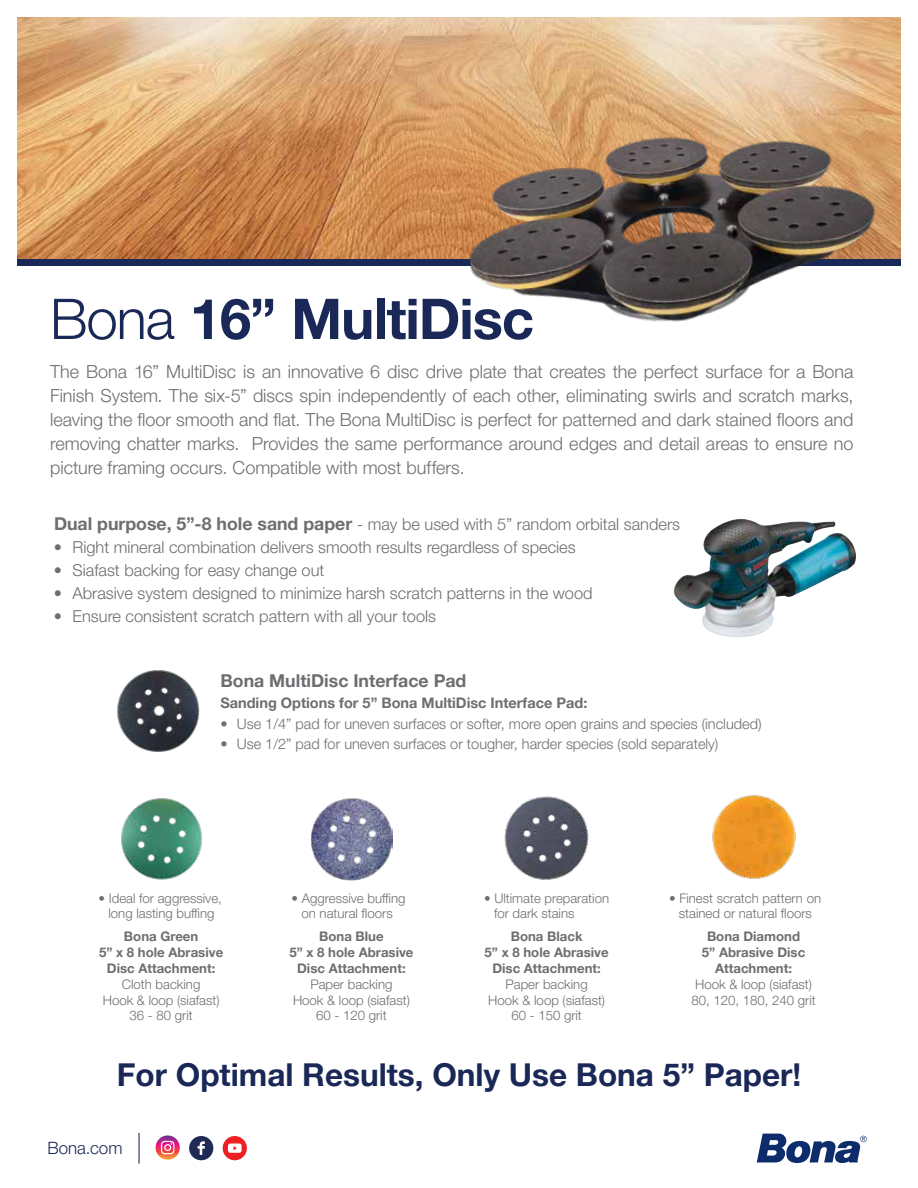
<style>
.page{position:relative;width:918px;height:1188px;background:#fff}
.page>*{position:absolute;margin:0;border:0;box-sizing:border-box;transform-origin:0 0}
.t1{font:700 56.25px "Helvetica Neue LT Pro";letter-spacing:-.02em;color:#1a2857}
.t2{font:700 31.5px "Helvetica Neue LT Pro";color:#1a2857}
.t3{font:300 18px/24px "Helvetica Neue LT Pro";color:#6d6e71;text-align:justify}
.t4{font:700 17.7px "Helvetica Neue LT Pro";color:#6d6e71}
.t5{font:300 16.95px "Helvetica Neue LT Pro";color:#1f2a55}
.t6{font:300 16.35px "Helvetica Neue LT Pro";color:#6d6e71}
.t7{font:300 14.55px "Helvetica Neue LT Pro";color:#6d6e71}
.t8{font:700 14.55px "Helvetica Neue LT Pro";color:#6d6e71}
.t9{font:300 13.2px/15.9px "Helvetica Neue LT Pro";color:#6d6e71;text-align:center}
.t10{font:700 13.2px/15.9px "Helvetica Neue LT Pro";color:#6d6e71;text-align:center}
.s1{font-weight:300}
.s2{font-weight:700;font-size:17.7px}
</style>
<div class="page">
<img style="left:17px;top:17px;width:884px;height:243px">
<div style="left:17px;top:260px;width:884px;height:6px;background:#1a2857"></div>
<img style="left:504px;top:796px;width:85px;height:84px">
<img style="left:311px;top:798px;width:82px;height:83px">
<img style="left:712px;top:795px;width:84px;height:84px">
<img style="left:117px;top:670px;width:83px;height:82px">
<img style="left:121px;top:798px;width:81px;height:82px">
<img style="left:457px;top:112px;width:432px;height:210px">
<img style="left:674px;top:519px;width:182px;height:118px">
<svg style="left:757px;top:1134px;width:110px;height:29px"></svg>
<svg style="left:156px;top:1135px;width:24px;height:25px"></svg>
<svg style="left:161px;top:1141px;width:13px;height:13px"></svg>
<div style="left:189px;top:1136px;width:24px;height:24px;background:#1f2a55;border-radius:50%"></div>
<svg style="left:198px;top:1141px;width:7px;height:14px"></svg>
<div style="left:223px;top:1136px;width:24px;height:24px;background:#ed2124;border-radius:50%"></div>
<svg style="left:228px;top:1144px;width:14px;height:9px"></svg>
<hr style="left:139px;top:1133px;width:1px;height:31px;background:#1f2a55">
<h1 class="t1" style="left:50px;top:284px;width:485px"><span class="s1">Bona</span> 16” MultiDisc</h1>
<p class="t3" style="left:50px;top:359px;width:805px">The Bona 16” MultiDisc is an innovative 6 disc drive plate that creates the perfect surface for a Bona Finish System. The six-5” discs spin independently of each other, eliminating swirls and scratch marks, leaving the floor smooth and flat. The Bona MultiDisc is perfect for patterned and dark stained floors and removing chatter marks. Provides the same performance around edges and detail areas to ensure no picture framing occurs. Compatible with most buffers.</p>
<p class="t6" style="left:54px;top:514px;width:628px"><span class="s2">Dual purpose, 5”-8 hole sand paper</span> - may be used with 5” random orbital sanders</p>
<p class="t6" style="left:54px;top:537px;width:523px">• Right mineral combination delivers smooth results regardless of species</p>
<p class="t6" style="left:54px;top:560px;width:272px">• Siafast backing for easy change out</p>
<p class="t6" style="left:54px;top:583px;width:540px">• Abrasive system designed to minimize harsh scratch patterns in the wood</p>
<p class="t6" style="left:54px;top:606px;width:384px">• Ensure consistent scratch pattern with all your tools</p>
<p class="t4" style="left:220px;top:669px;width:248px">Bona MultiDisc Interface Pad</p>
<p class="t8" style="left:220px;top:694px;width:368px">Sanding Options for 5” Bona MultiDisc Interface Pad:</p>
<p class="t7" style="left:220px;top:714px;width:543px">• Use 1/4” pad for uneven surfaces or softer, more open grains and species (included)</p>
<p class="t7" style="left:220px;top:735px;width:500px">• Use 1/2” pad for uneven surfaces or tougher, harder species (sold separately)</p>
<p class="t9" style="left:99px;top:891px;width:125px;line-height:14.9px">• Ideal for aggressive, long lasting buffing</p>
<p class="t10" style="left:99px;top:928px;width:126px">Bona Green<br>5” x 8 hole Abrasive<br>Disc Attachment:</p>
<p class="t9" style="left:103px;top:976px;width:118px">Cloth backing<br>Hook &amp; loop (siafast)<br>36 - 80 grit</p>
<p class="t9" style="left:292px;top:891px;width:115px;line-height:14.9px">• Aggressive buffing on natural floors</p>
<p class="t9" style="left:669px;top:891px;width:154px;line-height:14.9px">• Finest scratch pattern on stained or natural floors</p>
<p class="t10" style="left:702px;top:928px;width:105px">Bona Diamond<br>5” Abrasive Disc<br>Attachment:</p>
<p class="t9" style="left:691px;top:976px;width:126px;text-align:left">Hook &amp; loop (siafast)<br>80, 120, 180, 240 grit</p>
<p class="t9" style="left:494px;top:891px;width:117px;line-height:14.9px;text-align:left;text-indent:-10px">• Ultimate preparation for dark stains</p>
<p class="t10" style="left:289px;top:928px;width:126px">Bona Blue<br>5” x 8 hole Abrasive<br>Disc Attachment:</p>
<p class="t9" style="left:293px;top:976px;width:118px">Paper backing<br>Hook &amp; loop (siafast)<br>60 - 120 grit</p>
<p class="t10" style="left:485px;top:928px;width:126px">Bona Black<br>5” x 8 hole Abrasive<br>Disc Attachment:</p>
<p class="t9" style="left:488px;top:976px;width:118px">Paper backing<br>Hook &amp; loop (siafast)<br>60 - 150 grit</p>
<h2 class="t2" style="left:117px;top:1055px;width:686px">For Optimal Results, Only Use Bona 5” Paper!</h2>
<p class="t5" style="left:47px;top:1138px;width:77px">Bona.com</p>
</div>
